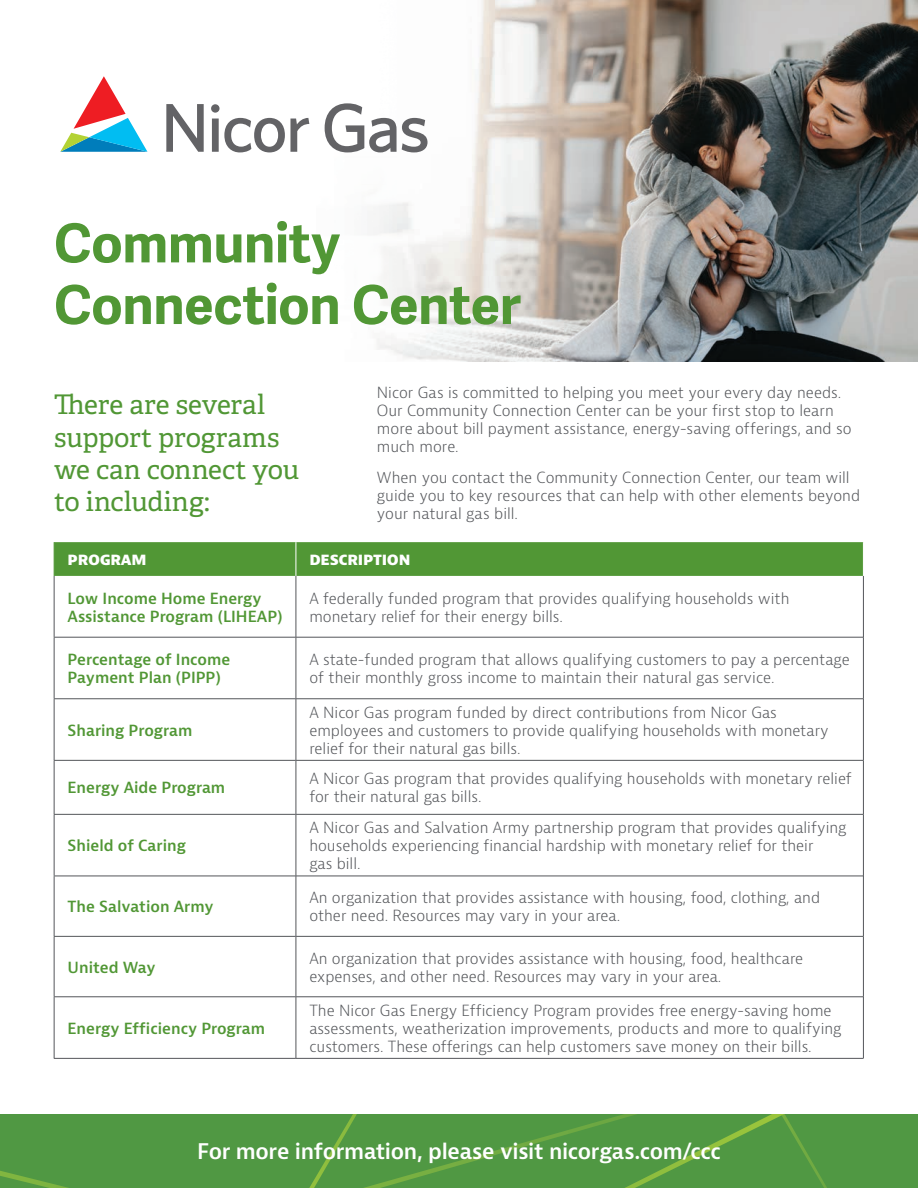
<style>
.page{position:relative;width:918px;height:1188px;background:#fff}
.page>*{position:absolute;margin:0;border:0;box-sizing:border-box;transform-origin:0 0}
.t1{font:700 53.7px/61.7px "Adelle Sans";letter-spacing:-.005em;color:#519735}
.t2{font:27px/32.4px "Adelle";letter-spacing:-.005em;color:#519735}
.t3{font:600 21px "Bernina Sans";letter-spacing:-.015em;color:#fff}
.t4{font:300 15px/18px "Bernina Sans";color:#54565a}
.t5{font:600 15px/18px "Bernina Sans";color:#519735}
.t6{font:800 15px "Bernina Sans";letter-spacing:-.02em;color:#fff}
</style>
<div class="page">
<img style="left:690px;top:0;width:228px;height:362px">
<div style="left:55px;top:542px;width:808px;height:34px;background:#519735"></div>
<hr style="left:54px;top:576px;width:1px;height:61px;background:#54565a">
<hr style="left:54px;top:637px;width:242px;height:1px;background:#54565a">
<hr style="left:54px;top:638px;width:1px;height:60px;background:#54565a">
<hr style="left:296px;top:637px;width:567px;height:1px;background:#54565a">
<hr style="left:54px;top:698px;width:242px;height:1px;background:#54565a">
<hr style="left:54px;top:699px;width:1px;height:61px;background:#54565a">
<hr style="left:296px;top:698px;width:567px;height:1px;background:#54565a">
<hr style="left:54px;top:760px;width:242px;height:1px;background:#54565a">
<hr style="left:54px;top:761px;width:1px;height:53px;background:#54565a">
<hr style="left:296px;top:760px;width:567px;height:1px;background:#54565a">
<hr style="left:54px;top:814px;width:242px;height:1px;background:#54565a">
<hr style="left:54px;top:815px;width:1px;height:61px;background:#54565a">
<hr style="left:296px;top:814px;width:567px;height:1px;background:#54565a">
<hr style="left:54px;top:876px;width:242px;height:1px;background:#54565a">
<hr style="left:54px;top:876px;width:1px;height:60px;background:#54565a">
<hr style="left:296px;top:876px;width:567px;height:1px;background:#54565a">
<hr style="left:54px;top:936px;width:242px;height:1px;background:#54565a">
<hr style="left:54px;top:937px;width:1px;height:59px;background:#54565a">
<hr style="left:296px;top:936px;width:567px;height:1px;background:#54565a">
<hr style="left:54px;top:996px;width:242px;height:1px;background:#54565a">
<hr style="left:54px;top:997px;width:1px;height:61px;background:#54565a">
<hr style="left:296px;top:996px;width:567px;height:1px;background:#54565a">
<hr style="left:54px;top:1058px;width:242px;height:1px;background:#54565a">
<hr style="left:296px;top:1058px;width:568px;height:1px;background:#54565a">
<hr style="left:296px;top:542px;width:1px;height:34px;background:#fff">
<hr style="left:296px;top:576px;width:1px;height:61px;background:#54565a">
<hr style="left:863px;top:576px;width:1px;height:61px;background:#54565a">
<hr style="left:296px;top:637px;width:1px;height:62px;background:#54565a">
<hr style="left:863px;top:637px;width:1px;height:62px;background:#54565a">
<hr style="left:296px;top:699px;width:1px;height:61px;background:#54565a">
<hr style="left:863px;top:699px;width:1px;height:61px;background:#54565a">
<hr style="left:296px;top:760px;width:1px;height:54px;background:#54565a">
<hr style="left:863px;top:760px;width:1px;height:54px;background:#54565a">
<hr style="left:296px;top:814px;width:1px;height:62px;background:#54565a">
<hr style="left:863px;top:814px;width:1px;height:62px;background:#54565a">
<hr style="left:296px;top:876px;width:1px;height:60px;background:#54565a">
<hr style="left:863px;top:876px;width:1px;height:60px;background:#54565a">
<hr style="left:296px;top:936px;width:1px;height:61px;background:#54565a">
<hr style="left:863px;top:936px;width:1px;height:61px;background:#54565a">
<hr style="left:296px;top:997px;width:1px;height:61px;background:#54565a">
<hr style="left:863px;top:997px;width:1px;height:61px;background:#54565a">
<hr style="left:54px;top:542px;width:1px;height:34px;background:#519735">
<div style="left:0;top:1114px;width:918px;height:74px;background:#509843"></div>
<svg style="left:0;top:1171px;width:68px;height:17px"></svg>
<svg style="left:309px;top:1114px;width:48px;height:74px"></svg>
<svg style="left:364px;top:1114px;width:463px;height:74px"></svg>
<img style="left:266px;top:0;width:424px;height:362px">
<svg style="left:60px;top:76px;width:87px;height:76px"></svg>
<svg style="left:166px;top:103px;width:262px;height:49px"></svg>
<h1 class="t1" style="left:54px;top:214px;width:468px">Community<br>Connection Center</h1>
<h2 class="t2" style="left:54px;top:389px;width:247px;text-indent:30px">ere are several support programs we can connect you to including:</h2>
<p class="t4" style="left:377px;top:384px;width:476px">Nicor Gas is committed to helping you meet your every day needs.<br>Our Community Connection Center can be your first stop to learn more about bill payment assistance, energy-saving offerings, and so much more.</p>
<p class="t4" style="left:377px;top:469px;width:485px">When you contact the Community Connection Center, our team will guide you to key resources that can help with other elements beyond your natural gas bill.</p>
<p class="t6" style="left:68px;top:550px;width:80px">PROGRAM</p>
<p class="t6" style="left:309px;top:550px;width:103px">DESCRIPTION</p>
<p class="t5" style="left:68px;top:589px;width:216px">Low Income Home Energy<br>Assistance Program (LIHEAP)</p>
<p class="t4" style="left:309px;top:589px;width:482px">A federally funded program that provides qualifying households with monetary relief for their energy bills.</p>
<p class="t5" style="left:68px;top:651px;width:164px">Percentage of Income<br>Payment Plan (PIPP)</p>
<p class="t4" style="left:309px;top:651px;width:542px">A state-funded program that allows qualifying customers to pay a percentage of their monthly gross income to maintain their natural gas service.</p>
<p class="t5" style="left:68px;top:721px;width:126px">Sharing Program</p>
<p class="t4" style="left:309px;top:703px;width:521px">A Nicor Gas program funded by direct contributions from Nicor Gas employees and customers to provide qualifying households with monetary relief for their natural gas bills.</p>
<p class="t5" style="left:68px;top:779px;width:159px">Energy Aide Program</p>
<p class="t4" style="left:309px;top:770px;width:544px">A Nicor Gas program that provides qualifying households with monetary relief for their natural gas bills.</p>
<p class="t5" style="left:68px;top:837px;width:120px">Shield of Caring</p>
<p class="t4" style="left:309px;top:819px;width:539px">A Nicor Gas and Salvation Army partnership program that provides qualifying households experiencing financial hardship with monetary relief for their<br>gas bill.</p>
<p class="t5" style="left:68px;top:898px;width:148px">The Salvation Army</p>
<p class="t4" style="left:309px;top:889px;width:512px">An organization that provides assistance with housing, food, clothing, and other need. Resources may vary in your area.</p>
<p class="t5" style="left:68px;top:959px;width:89px">United Way</p>
<p class="t4" style="left:309px;top:949px;width:495px">An organization that provides assistance with housing, food, healthcare expenses, and other need. Resources may vary in your area.</p>
<p class="t5" style="left:68px;top:1020px;width:199px">Energy Efficiency Program</p>
<p class="t4" style="left:309px;top:1001px;width:534px">The Nicor Gas Energy Efficiency Program provides free energy-saving home assessments, weatherization improvements, products and more to qualifying customers. These offerings can help customers save money on their bills.</p>
<h3 class="t3" style="left:197px;top:1138px;width:525px">For more information, please visit nicorgas.com/ccc</h3>
</div>
